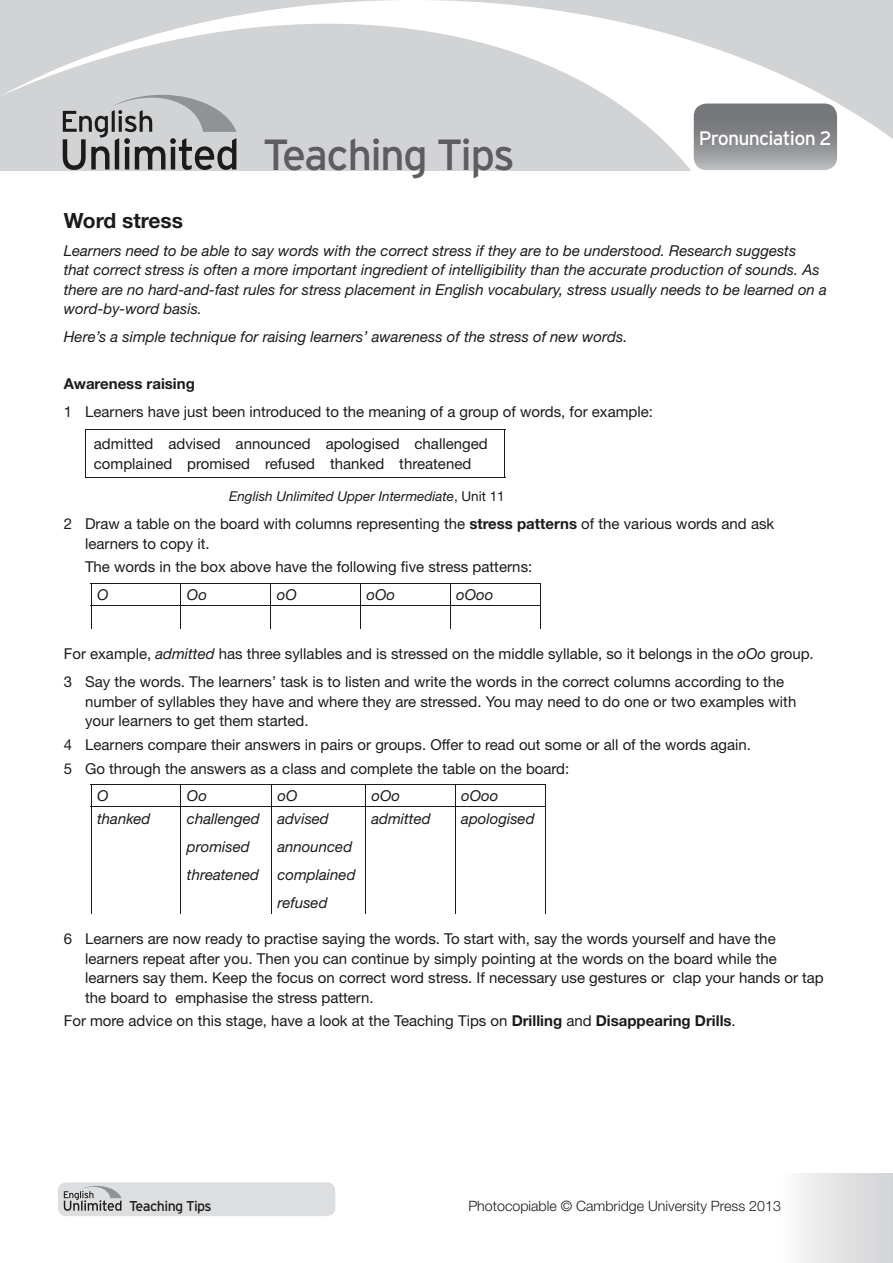
<style>
.page{position:relative;width:893px;height:1263px;background:#fff}
.page>*{position:absolute;margin:0;border:0;box-sizing:border-box;transform-origin:0 0}
.t1{font:43.5px "Interstate";letter-spacing:-.04em;color:#5d5d60}
.t2{font:700 21px "Helvetica Neue LT Std";color:#1c1b1c}
.t3{font:19.5px "Interstate";letter-spacing:-.04em;color:#fff}
.t4{font:15px/19.5px "Helvetica Neue LT Std";color:#1c1b1c}
.t5{font:italic 15px/28px "Helvetica Neue LT Std";color:#1c1b1c}
.t6{font:700 15px "Helvetica Neue LT Std";color:#1c1b1c}
.t7{font:300 14.25px "Helvetica Neue LT Std";color:#1c1b1c}
.t8{font:14.25px "Interstate";letter-spacing:-.04em;color:#1c1b1c}
.t9{font:italic 13.5px "Helvetica Neue LT Std";color:#1c1b1c}
.s1{font-style:normal}
.s2{font-weight:700}
.s3{font-style:italic}
</style>
<div class="page">
<svg style="left:0;top:0;width:893px;height:171px;fill:#d1d3d5"></svg>
<svg style="left:63px;top:95px;width:173px;height:75px;background:#a4a6a8"></svg>
<div style="left:58px;top:1182px;width:277px;height:34px;background:#dddedf;border-radius:9px"></div>
<svg style="left:64px;top:1186px;width:57px;height:25px"></svg>
<div style="left:780px;top:1174px;width:113px;height:89px;background:linear-gradient(to right,#fbfbfb,#d0d1d3)"></div>
<svg style="left:694px;top:104px;width:143px;height:66px;background:#8c8e91"></svg>
<hr style="left:85px;top:429px;width:420px;height:1px;background:#1c1b1c">
<hr style="left:85px;top:430px;width:1px;height:47px;background:#1c1b1c">
<hr style="left:504px;top:430px;width:1px;height:47px;background:#1c1b1c">
<hr style="left:85px;top:477px;width:420px;height:1px;background:#1c1b1c">
<hr style="left:91px;top:583px;width:90px;height:1px;background:#1c1b1c">
<hr style="left:181px;top:583px;width:90px;height:1px;background:#1c1b1c">
<hr style="left:271px;top:583px;width:89px;height:1px;background:#1c1b1c">
<hr style="left:360px;top:583px;width:90px;height:1px;background:#1c1b1c">
<hr style="left:450px;top:583px;width:90px;height:1px;background:#1c1b1c">
<hr style="left:91px;top:605px;width:90px;height:1px;background:#1c1b1c">
<svg style="left:91px;top:584px;width:1px;height:44px"></svg>
<hr style="left:181px;top:605px;width:90px;height:1px;background:#1c1b1c">
<hr style="left:271px;top:605px;width:89px;height:1px;background:#1c1b1c">
<svg style="left:270px;top:584px;width:1px;height:44px"></svg>
<hr style="left:360px;top:605px;width:90px;height:1px;background:#1c1b1c">
<svg style="left:360px;top:584px;width:1px;height:44px"></svg>
<hr style="left:450px;top:605px;width:90px;height:1px;background:#1c1b1c">
<svg style="left:450px;top:584px;width:1px;height:44px"></svg>
<svg style="left:540px;top:583px;width:1px;height:45px"></svg>
<hr style="left:91px;top:784px;width:90px;height:1px;background:#1c1b1c">
<svg style="left:91px;top:785px;width:1px;height:21px"></svg>
<hr style="left:181px;top:784px;width:90px;height:1px;background:#1c1b1c">
<hr style="left:271px;top:784px;width:94px;height:1px;background:#1c1b1c">
<svg style="left:271px;top:785px;width:1px;height:21px"></svg>
<hr style="left:365px;top:784px;width:90px;height:1px;background:#1c1b1c">
<svg style="left:365px;top:785px;width:1px;height:21px"></svg>
<hr style="left:455px;top:784px;width:90px;height:1px;background:#1c1b1c">
<svg style="left:455px;top:785px;width:1px;height:21px"></svg>
<svg style="left:545px;top:784px;width:1px;height:22px"></svg>
<hr style="left:91px;top:806px;width:90px;height:1px;background:#1c1b1c">
<hr style="left:91px;top:807px;width:1px;height:106px;background:#1c1b1c">
<hr style="left:181px;top:806px;width:90px;height:1px;background:#1c1b1c">
<hr style="left:181px;top:807px;width:1px;height:106px;background:#1c1b1c">
<hr style="left:271px;top:806px;width:94px;height:1px;background:#1c1b1c">
<hr style="left:271px;top:807px;width:1px;height:106px;background:#1c1b1c">
<hr style="left:365px;top:806px;width:90px;height:1px;background:#1c1b1c">
<hr style="left:365px;top:807px;width:1px;height:106px;background:#1c1b1c">
<hr style="left:455px;top:806px;width:90px;height:1px;background:#1c1b1c">
<hr style="left:455px;top:807px;width:1px;height:106px;background:#1c1b1c">
<hr style="left:545px;top:807px;width:1px;height:106px;background:#1c1b1c">
<h1 class="t1" style="left:263px;top:130px;width:254px">Teaching Tips</h1>
<h3 class="t3" style="left:699px;top:127px;width:134px">Pronunciation 2</h3>
<h2 class="t2" style="left:64px;top:207px;width:121px">Word stress</h2>
<p class="t5" style="left:64px;top:240px;width:765px;line-height:19.5px">Learners need to be able to say words with the correct stress if they are to be understood. Research suggests<br>that correct stress is often a more important ingredient of intelligibility than the accurate production of sounds. As there are no hard-and-fast rules for stress placement in English vocabulary, stress usually needs to be learned on a word-by-word basis.</p>
<p class="t5" style="left:64px;top:323px;width:565px">Here’s a simple technique for raising learners’ awareness of the stress of new words.</p>
<p class="t6" style="left:64px;top:374px;width:133px">Awareness raising</p>
<p class="t4" style="left:94px;top:395px;width:561px;line-height:32.4px;text-indent:-30px">1 Learners have just been introduced to the meaning of a group of words, for example: admitted advised announced apologised challenged</p>
<p class="t4" style="left:94px;top:453px;width:379px">complained promised refused thanked threatened</p>
<p class="t9" style="left:229px;top:488px;width:277px">English Unlimited Upper Intermediate<span class="s1">, Unit 11</span></p>
<p class="t4" style="left:85px;top:514px;width:691px;text-indent:-21px">2 Draw a table on the board with columns representing the <span class="s2">stress patterns</span> of the various words and ask learners to copy it.</p>
<p class="t4" style="left:85px;top:557px;width:449px">The words in the box above have the following five stress patterns:</p>
<p class="t5" style="left:97px;top:580px;width:13px">O</p>
<p class="t5" style="left:187px;top:580px;width:21px">Oo</p>
<p class="t5" style="left:277px;top:580px;width:21px">oO</p>
<p class="t5" style="left:366px;top:580px;width:30px">oOo</p>
<p class="t5" style="left:456px;top:580px;width:39px">oOoo</p>
<p class="t4" style="left:64px;top:639px;width:751px;line-height:28px">For example, <span class="s3">admitted</span> has three syllables and is stressed on the middle syllable, so it belongs in the <span class="s3">oOo</span> group.<br>3 Say the words. The learners’ task is to listen and write the words in the correct columns according to the</p>
<p class="t4" style="left:85px;top:691px;width:713px">number of syllables they have and where they are stressed. You may need to do one or two examples with your learners to get them started.</p>
<p class="t4" style="left:64px;top:732px;width:689px;line-height:23.7px">4 Learners compare their answers in pairs or groups. Offer to read out some or all of the words again.<br>5 Go through the answers as a class and complete the table on the board:</p>
<p class="t5" style="left:97px;top:781px;width:13px">O</p>
<p class="t5" style="left:187px;top:781px;width:21px">Oo</p>
<p class="t5" style="left:277px;top:781px;width:21px">oO</p>
<p class="t5" style="left:371px;top:781px;width:30px">oOo</p>
<p class="t5" style="left:461px;top:781px;width:39px">oOoo</p>
<p class="t5" style="left:97px;top:804px;width:55px">thanked</p>
<p class="t5" style="left:187px;top:804px;width:74px">challenged promised threatened</p>
<p class="t5" style="left:277px;top:804px;width:80px">advised announced complained refused</p>
<p class="t5" style="left:371px;top:804px;width:61px">admitted</p>
<p class="t5" style="left:461px;top:804px;width:75px">apologised</p>
<p class="t4" style="left:85px;top:929px;width:740px;text-indent:-21px">6 Learners are now ready to practise saying the words. To start with, say the words yourself and have the learners repeat after you. Then you can continue by simply pointing at the words on the board while the learners say them. Keep the focus on correct word stress. If necessary use gestures or clap your hands or tap the board to emphasise the stress pattern.</p>
<p class="t4" style="left:64px;top:1011px;width:673px">For more advice on this stage, have a look at the Teaching Tips on <span class="s2">Drilling</span> and <span class="s2">Disappearing Drills</span>.</p>
<p class="t8" style="left:129px;top:1198px;width:84px">Teaching Tips</p>
<p class="t7" style="left:468px;top:1197px;width:314px">Photocopiable © Cambridge University Press 2013</p>
</div>
